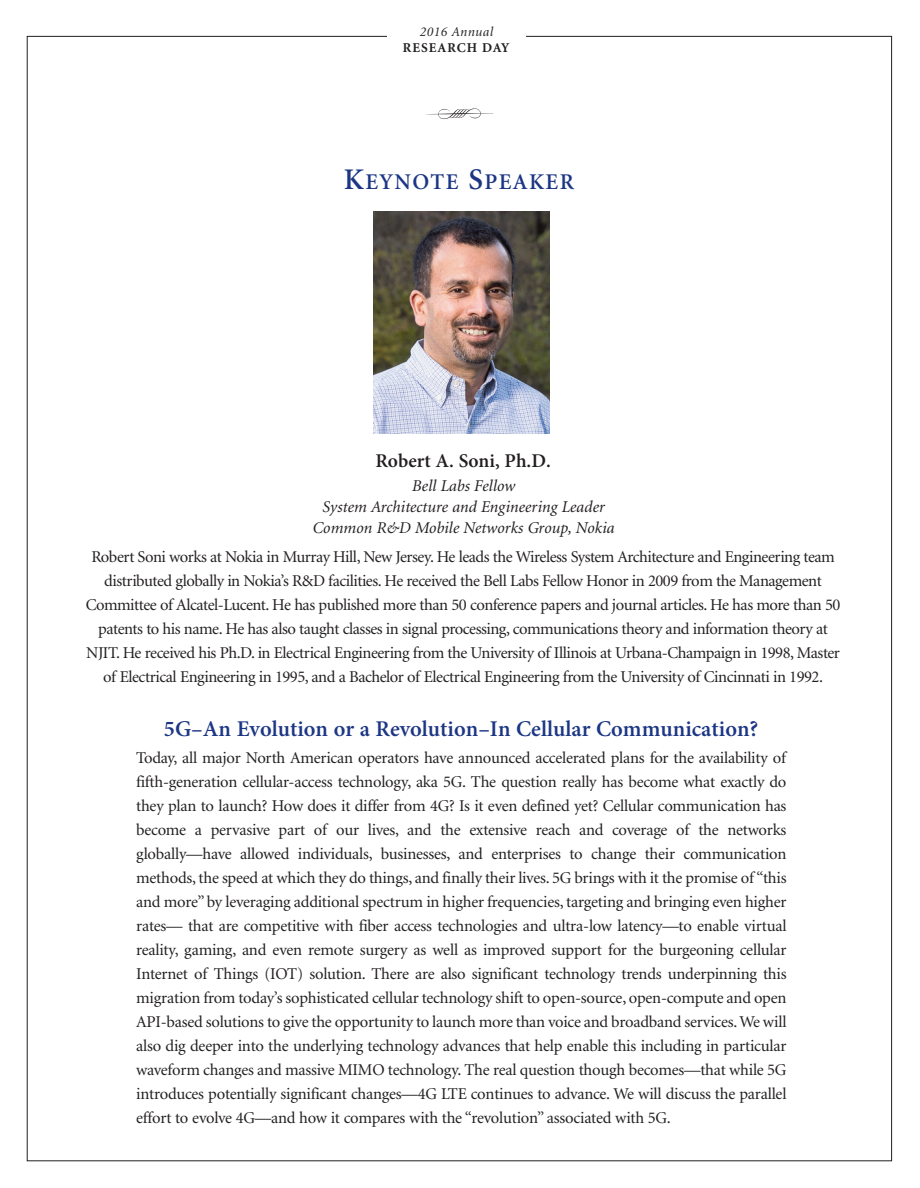
<style>
.page{position:relative;width:920px;height:1188px;background:#fff}
.page>*{position:absolute;margin:0;border:0;box-sizing:border-box;transform-origin:0 0}
.t1{font:600 22.5px "Minion Pro";color:#1c3685}
.t2{font:600 22.5px "Minion";letter-spacing:.065em;color:#1c3685}
.t3{font:600 19.5px "Minion Pro";color:#231f20}
.t4{font:16.5px/24px "Minion";letter-spacing:-.03em;color:#231f20;text-align:center}
.t5{font:italic 16.5px/21px "Minion";color:#231f20;text-align:center}
.t6{font:700 13.5px "Minion";letter-spacing:.08em;color:#231f20}
.t7{font:italic 13.5px "Minion";letter-spacing:.04em;color:#231f20}
.s1{font-size:30px}
</style>
<div class="page">
<svg style="left:425px;top:108px;width:68px;height:11px"></svg>
<img style="left:373px;top:212px;width:176px;height:222px">
<p class="t7" style="left:419px;top:26px;width:75px">2016 Annual</p>
<p class="t6" style="left:403px;top:43px;width:108px">RESEARCH DAY</p>
<h1 class="t2" style="left:344px;top:173px;width:231px"><span class="s1">K</span>EYNOTE <span class="s1">S</span>PEAKER</h1>
<p class="t3" style="left:375px;top:454px;width:177px">Robert A. Soni, Ph.D.</p>
<p class="t5" style="left:312px;top:476px;width:303px">Bell Labs Fellow<br>System Architecture and Engineering Leader<br>Common R&amp;D Mobile Networks Group, Nokia</p>
<p class="t4" style="left:86px;top:546px;width:756px">Robert Soni works at Nokia in Murray Hill, New Jersey. He leads the Wireless System Architecture and Engineering team distributed globally in Nokia’s R&amp;D facilities. He received the Bell Labs Fellow Honor in 2009 from the Management Committee of Alcatel-Lucent. He has published more than 50 conference papers and journal articles. He has more than 50 patents to his name. He has also taught classes in signal processing, communications theory and information theory at NJIT. He received his Ph.D. in Electrical Engineering from the University of Illinois at Urbana-Champaign in 1998, Master of Electrical Engineering in 1995, and a Bachelor of Electrical Engineering from the University of Cincinnati in 1992.</p>
<h1 class="t1" style="left:164px;top:721px;width:596px">5G–An Evolution or a Revolution–In Cellular Communication?</h1>
<p class="t4" style="left:136px;top:747px;width:651px;text-align:justify">Today, all major North American operators have announced accelerated plans for the availability of fifth-generation cellular-access technology, aka 5G. The question really has become what exactly do they plan to launch? How does it differ from 4G? Is it even defined yet? Cellular communication has become a pervasive part of our lives, and the extensive reach and coverage of the networks globally—have allowed individuals, businesses, and enterprises to change their communication methods, the speed at which they do things, and finally their lives. 5G brings with it the promise of “this and more” by leveraging additional spectrum in higher frequencies, targeting and bringing even higher rates— that are competitive with fiber access technologies and ultra-low latency—to enable virtual reality, gaming, and even remote surgery as well as improved support for the burgeoning cellular Internet of Things (IOT) solution. There are also significant technology trends underpinning this migration from today’s sophisticated cellular technology shift to open-source, open-compute and open API-based solutions to give the opportunity to launch more than voice and broadband services.We will also dig deeper into the underlying technology advances that help enable this including in particular waveform changes and massive MIMO technology. The real question though becomes—that while 5G introduces potentially significant changes—4G LTE continues to advance. We will discuss the parallel effort to evolve 4G—and how it compares with the “revolution” associated with 5G.</p>
</div>
